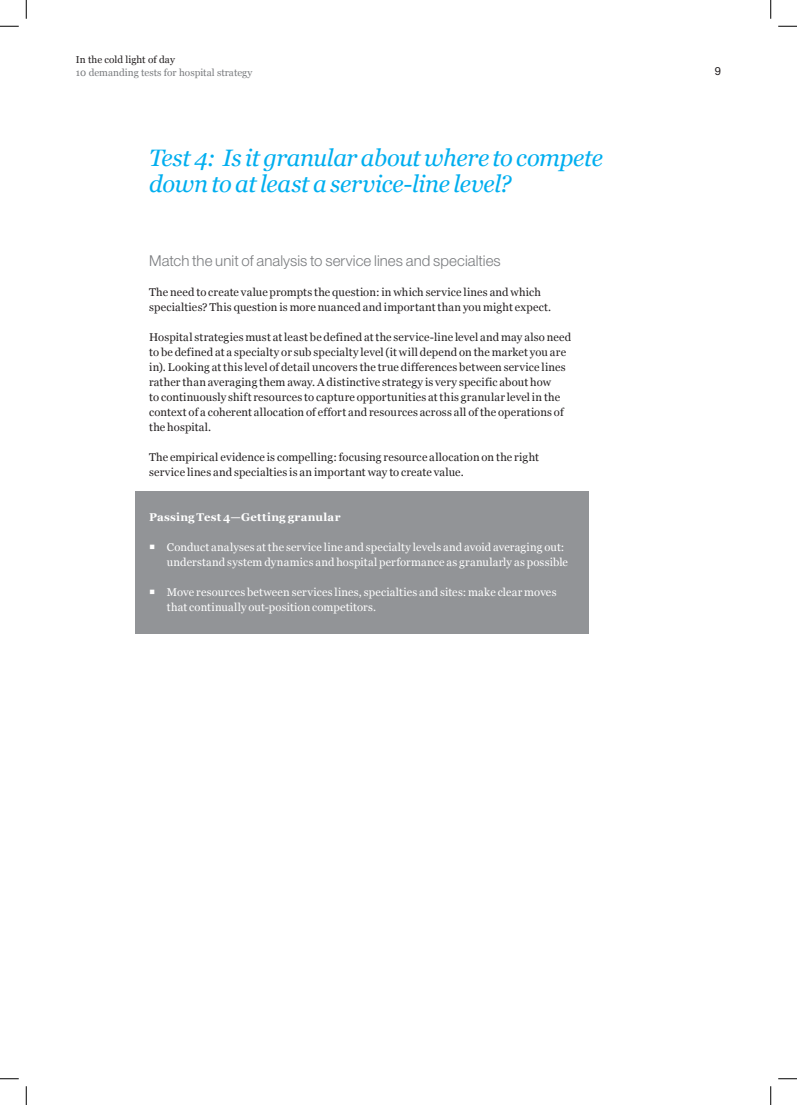
<style>
.page{position:relative;width:797px;height:1105px;background:#fff}
.page>*{position:absolute;margin:0;border:0;box-sizing:border-box;transform-origin:0 0}
.Chapter_heading_smal{font:italic 23.75px/26.2px "Georgia";letter-spacing:-.015em;color:#00aeef}
.Sub-heading_Arial{font:300 15px "Helvetica Neue LT Std";letter-spacing:.005em;color:#7a7c7f}
.Body{font:11.25px/15px "Georgia";letter-spacing:.015em;color:#231f20}
.t1{font:11.25px/15px "Georgia";letter-spacing:.015em;color:#fff}
.Level_2_Sub-heading{font:700 11.25px "Georgia";letter-spacing:.025em;color:#fff}
.t2{font:11.25px "Helvetica Neue LT Std";color:#231f20}
.t3{font:10px "Georgia";color:#7a7c7f}
.t4{font:10px "Georgia";color:#231f20}
</style>
<div class="page">
<div style="left:135px;top:492px;width:453px;height:142px;background:#929497"></div>
<svg style="left:0;top:25px;width:19px;height:2px"></svg>
<svg style="left:778px;top:25px;width:19px;height:2px"></svg>
<svg style="left:0;top:1078px;width:19px;height:1px"></svg>
<svg style="left:778px;top:1078px;width:19px;height:1px"></svg>
<svg style="left:25px;top:0;width:2px;height:19px"></svg>
<svg style="left:25px;top:1086px;width:2px;height:19px"></svg>
<svg style="left:770px;top:0;width:1px;height:19px"></svg>
<svg style="left:770px;top:1086px;width:1px;height:19px"></svg>
<p class="t4" style="left:76px;top:54px;width:100px">In the cold light of day</p>
<p class="t3" style="left:76px;top:66px;width:178px">10 demanding tests for hospital strategy</p>
<p class="Chapter_heading_smal" style="left:149px;top:145px;width:455px">Test 4: Is it granular about where to compete down to at least a service-line level?</p>
<p class="Sub-heading_Arial" style="left:149px;top:252px;width:353px">Match the unit of analysis to service lines and specialties</p>
<p class="Body" style="left:149px;top:285px;width:403px">The need to create value prompts the question: in which service lines and which specialties? This question is more nuanced and important than you might expect.</p>
<p class="Body" style="left:149px;top:330px;width:423px">Hospital strategies must at least be defined at the service-line level and may also need to be defined at a specialty or sub specialty level (it will depend on the market you are in). Looking at this level of detail uncovers the true differences between service lines rather than averaging them away. A distinctive strategy is very specific about how<br>to continuously shift resources to capture opportunities at this granular level in the context of a coherent allocation of effort and resources across all of the operations of the hospital.</p>
<p class="Body" style="left:149px;top:450px;width:391px">The empirical evidence is compelling: focusing resource allocation on the right service lines and specialties is an important way to create value.</p>
<p class="Level_2_Sub-heading" style="left:149px;top:510px;width:193px">Passing Test 4—Getting granular</p>
<p class="t1" style="left:167px;top:540px;width:402px">Conduct analyses at the service line and specialty levels and avoid averaging out: understand system dynamics and hospital performance as granularly as possible</p>
<p class="t1" style="left:167px;top:585px;width:391px">Move resources between services lines, specialties and sites: make clear moves that continually out-position competitors.</p>
<p class="t2" style="left:714px;top:65px;width:8px">9</p>
</div>
